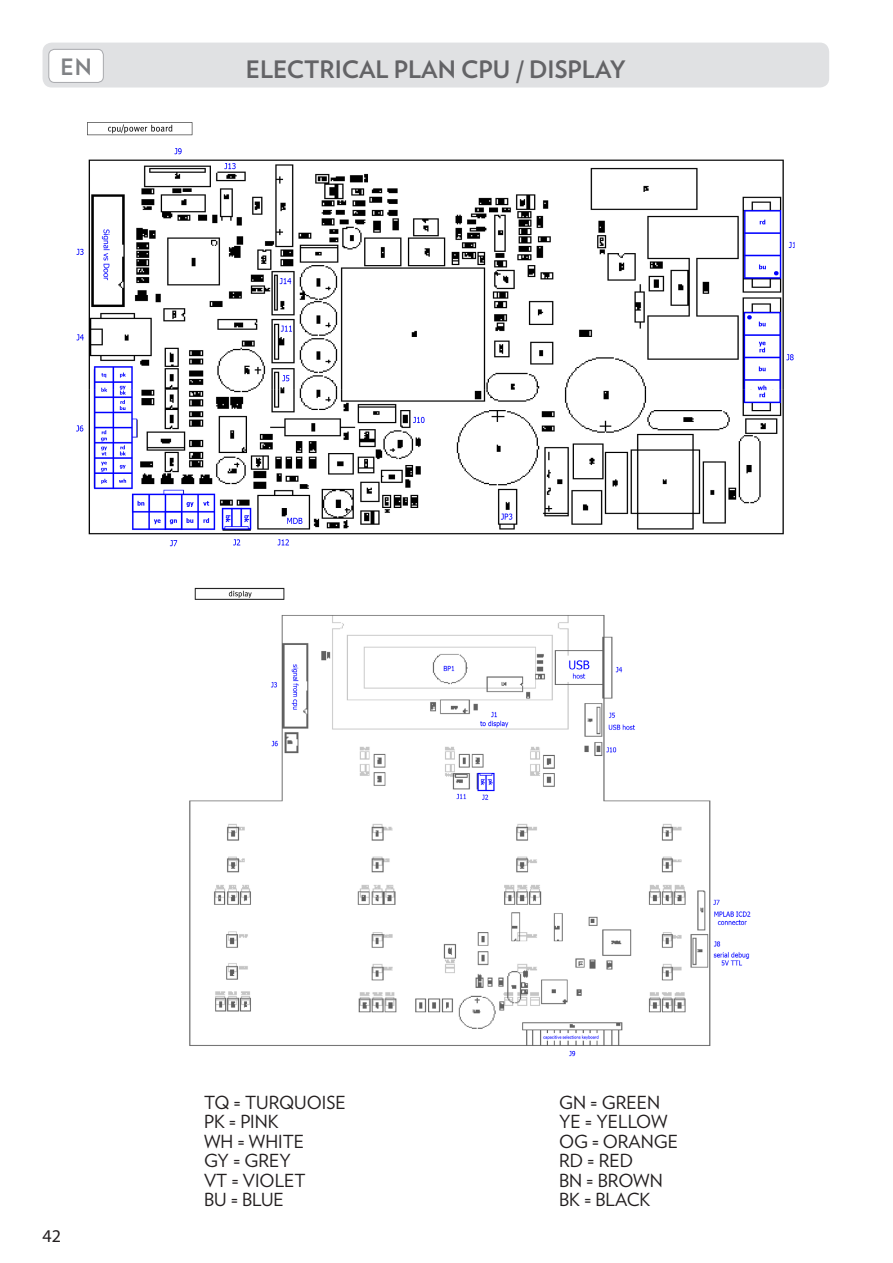
<style>
.page{position:relative;width:893px;height:1263px;background:#fff}
.page>*{position:absolute;margin:0;border:0;box-sizing:border-box;transform-origin:0 0}
.t1{font:700 24px "Verlag";color:#636366}
.t2{font:700 22.5px "Verlag";color:#808285}
.t3{font:18px/19.5px "Verlag";color:#231f20}
.t4{font:18px "Myriad Pro";color:#231f20}
</style>
<div class="page">
<div style="left:43px;top:43px;width:786px;height:45px;background:#e0e1e3;border-radius:9px"></div>
<div style="left:49px;top:49px;width:54px;height:33px;background:#fff;border-radius:6px"></div>
<div style="left:48px;top:49px;width:56px;height:34px;border:1px solid #a8a9ad;border-radius:6px"></div>
<img style="left:189px;top:587px;width:562px;height:470px">
<img style="left:76px;top:122px;width:719px;height:425px">
<p class="t2" style="left:60px;top:49px;width:33px">EN</p>
<h1 class="t1" style="left:246px;top:50px;width:382px">ELECTRICAL PLAN CPU / DISPLAY</h1>
<p class="t4" style="left:43px;top:1225px;width:20px">42</p>
<p class="t3" style="left:204px;top:1091px;width:143px">TQ = TURQUOISE<br>PK = PINK<br>WH = WHITE<br>GY = GREY<br>VT = VIOLET<br>BU = BLUE</p>
<p class="t3" style="left:559px;top:1091px;width:121px">GN = GREEN<br>YE = YELLOW<br>OG = ORANGE<br>RD = RED<br>BN = BROWN<br>BK = BLACK</p>
</div>
